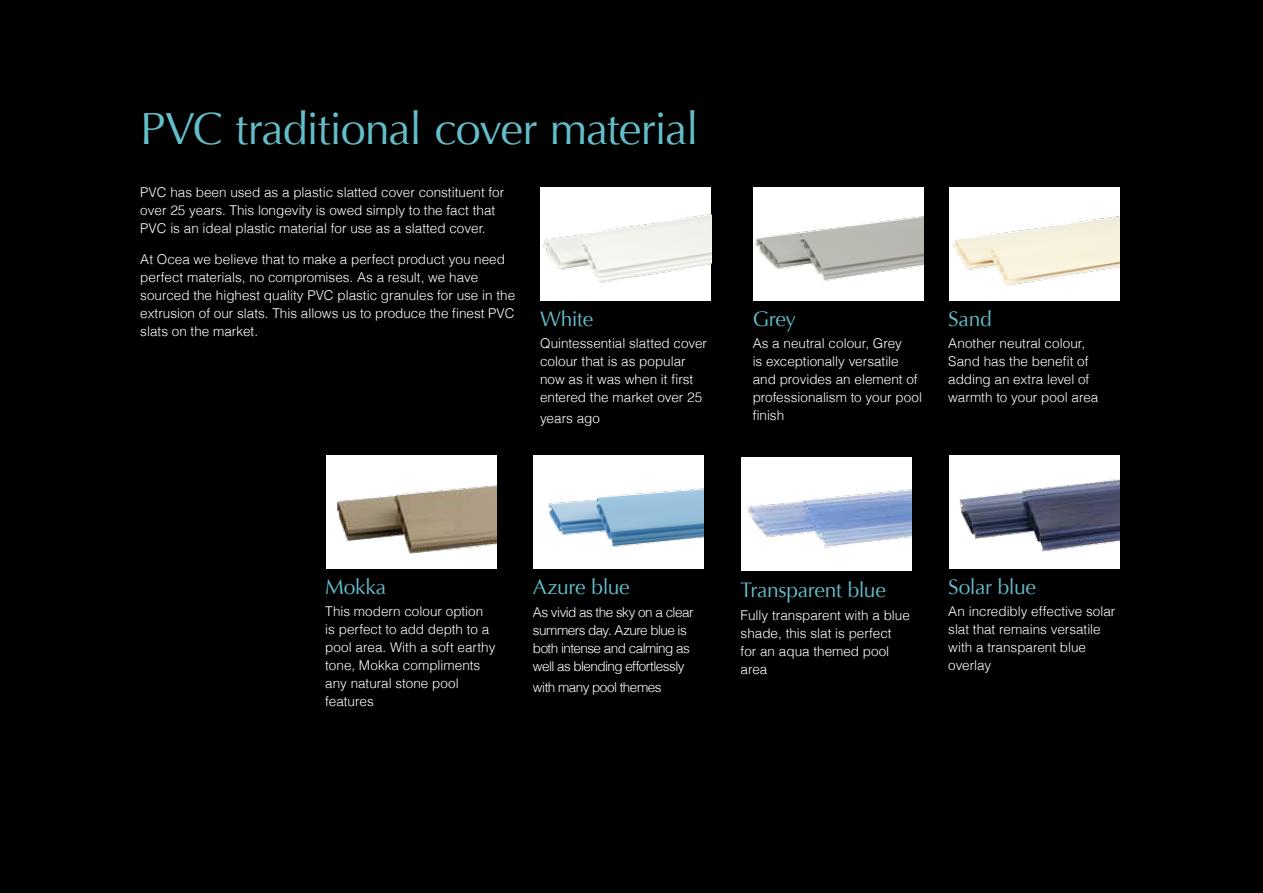
<style>
.page{position:relative;width:1263px;height:893px;background:#000}
.page>*{position:absolute;margin:0;border:0;box-sizing:border-box;transform-origin:0 0}
.t1{font:45px "Optima";letter-spacing:-.03em;color:#63beca}
.t2{font:21px "Optima";letter-spacing:-.015em;color:#63beca}
.t3{font:300 13.5px/18px "Helvetica";color:#fff}
.t4{font:300 13.5px/18px "Helvetica";letter-spacing:-.04em;color:#fff}
.t5{font:300 13.5px "Helvetica";letter-spacing:-.035em;color:#fff}
</style>
<div class="page">
<img style="left:541px;top:187px;width:170px;height:114px">
<img style="left:753px;top:187px;width:171px;height:114px">
<img style="left:534px;top:455px;width:170px;height:113px">
<img style="left:741px;top:458px;width:170px;height:113px">
<img style="left:949px;top:187px;width:170px;height:114px">
<img style="left:949px;top:455px;width:170px;height:113px">
<img style="left:326px;top:455px;width:170px;height:113px">
<h1 class="t1" style="left:140px;top:103px;width:560px">PVC traditional cover material</h1>
<p class="t3" style="left:140px;top:182px;width:365px">PVC has been used as a plastic slatted cover constituent for over 25 years. This longevity is owed simply to the fact that<br>PVC is an ideal plastic material for use as a slatted cover.</p>
<p class="t3" style="left:140px;top:249px;width:376px">At Ocea we believe that to make a perfect product you need perfect materials, no compromises. As a result, we have sourced the highest quality PVC plastic granules for use in the extrusion of our slats. This allows us to produce the finest PVC slats on the market.</p>
<h2 class="t2" style="left:540px;top:307px;width:55px">White</h2>
<p class="t3" style="left:540px;top:334px;width:169px">Quintessential slatted cover colour that is as popular now as it was when it first entered the market over 25</p>
<p class="t3" style="left:540px;top:409px;width:61px">years ago</p>
<h2 class="t2" style="left:753px;top:307px;width:45px">Grey</h2>
<p class="t3" style="left:753px;top:334px;width:171px">As a neutral colour, Grey<br>is exceptionally versatile and provides an element of professionalism to your pool finish</p>
<h2 class="t2" style="left:948px;top:307px;width:45px">Sand</h2>
<p class="t3" style="left:948px;top:334px;width:152px">Another neutral colour,<br>Sand has the benefit of adding an extra level of warmth to your pool area</p>
<h2 class="t2" style="left:325px;top:574px;width:63px">Mokka</h2>
<p class="t3" style="left:325px;top:602px;width:172px">This modern colour option is perfect to add depth to a pool area. With a soft earthy tone, Mokka compliments any natural stone pool features</p>
<h2 class="t2" style="left:533px;top:575px;width:98px">Azure blue</h2>
<p class="t4" style="left:533px;top:602px;width:162px">As vivid as the sky on a clear summers day. Azure blue is both intense and calming as well as blending effortlessly</p>
<p class="t5" style="left:533px;top:676px;width:130px">with many pool themes</p>
<h2 class="t2" style="left:741px;top:578px;width:147px">Transparent blue</h2>
<p class="t3" style="left:741px;top:605px;width:171px">Fully transparent with a blue shade, this slat is perfect for an aqua themed pool area</p>
<h2 class="t2" style="left:948px;top:574px;width:89px">Solar blue</h2>
<p class="t3" style="left:948px;top:602px;width:169px">An incredibly effective solar slat that remains versatile with a transparent blue overlay</p>
</div>
